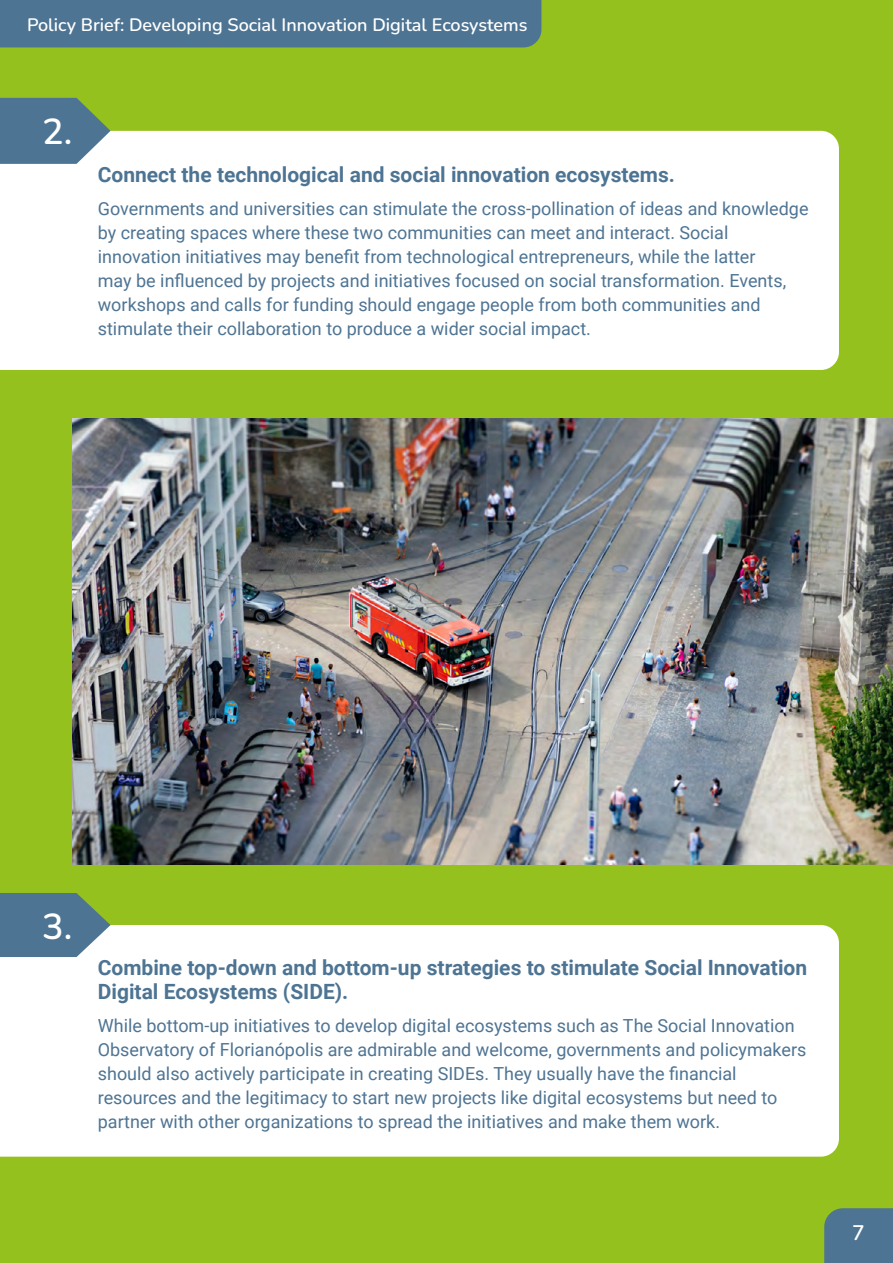
<style>
.page{position:relative;width:893px;height:1263px;background:#95c11f}
.page>*{position:absolute;margin:0;border:0;box-sizing:border-box;transform-origin:0 0}
.Zahl_Recomm{font:600 36px "Nunito";color:#fff}
.Recommendations_erste_Zeile{font:700 21px/24px "Roboto";color:#4e7493}
.t1{font:600 21px "Nunito";color:#fff}
.Recommendations_FLießtext{font:18px/24px "Roboto";color:#4e7493}
.t2{font:600 18px "Nunito";color:#fff}
</style>
<div class="page">
<div style="left:0;top:0;width:541px;height:47px;background:#4e7493"></div>
<div style="left:824px;top:1208px;width:69px;height:55px;background:#4e7493"></div>
<div style="left:0;top:131px;width:839px;height:239px;background:#fff"></div>
<svg style="left:0;top:98px;width:111px;height:66px;background:#618592"></svg>
<div style="left:0;top:925px;width:839px;height:231px;background:#fff"></div>
<svg style="left:0;top:893px;width:111px;height:64px;background:#618492"></svg>
<img style="left:72px;top:419px;width:821px;height:445px">
<p class="t2" style="left:27px;top:12px;width:502px">Policy Brief: Developing Social Innovation Digital Ecosystems</p>
<p class="Zahl_Recomm" style="left:42px;top:107px;width:32px">2.</p>
<p class="Recommendations_erste_Zeile" style="left:98px;top:162px;width:579px">Connect the technological and social innovation ecosystems.</p>
<p class="Recommendations_FLießtext" style="left:98px;top:195px;width:712px">Governments and universities can stimulate the cross-pollination of ideas and knowledge by creating spaces where these two communities can meet and interact. Social innovation initiatives may benefit from technological entrepreneurs, while the latter<br>may be influenced by projects and initiatives focused on social transformation. Events, workshops and calls for funding should engage people from both communities and stimulate their collaboration to produce a wider social impact.</p>
<p class="Zahl_Recomm" style="left:42px;top:901px;width:32px">3.</p>
<p class="Recommendations_erste_Zeile" style="left:98px;top:955px;width:711px">Combine top-down and bottom-up strategies to stimulate Social Innovation<br>Digital Ecosystems (SIDE).</p>
<p class="Recommendations_FLießtext" style="left:98px;top:1012px;width:710px">While bottom-up initiatives to develop digital ecosystems such as The Social Innovation Observatory of Florianópolis are admirable and welcome, governments and policymakers should also actively participate in creating SIDEs. They usually have the financial resources and the legitimacy to start new projects like digital ecosystems but need to partner with other organizations to spread the initiatives and make them work.</p>
<p class="t1" style="left:852px;top:1218px;width:14px">7</p>
</div>
